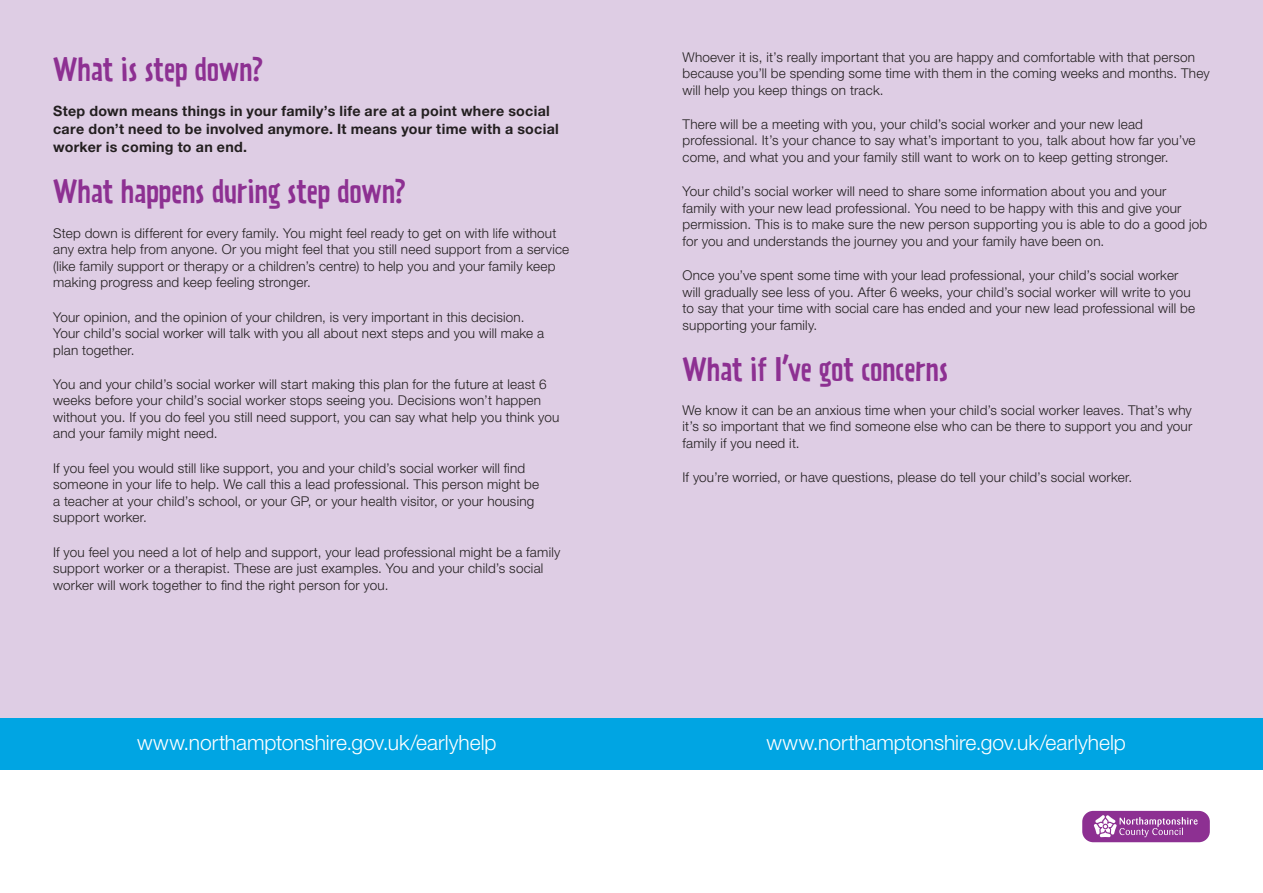
<style>
.page{position:relative;width:1263px;height:893px;background:#decde4}
.page>*{position:absolute;margin:0;border:0;box-sizing:border-box;transform-origin:0 0}
.t1{font:30px "Prater Sans One";letter-spacing:-.015em;color:#8d3092}
.t2{font:300 21px "Helvetica Neue LT";color:#fff}
.t3{font:700 14.25px/18px "Helvetica Neue LT";letter-spacing:.02em;color:#231f20}
.t4{font:300 13.5px/16.5px "Helvetica Neue LT";letter-spacing:.015em;color:#231f20}
</style>
<div class="page">
<div style="left:0;top:770px;width:1263px;height:123px;background:#fff"></div>
<div style="left:0;top:719px;width:1263px;height:51px;background:#00a5e3"></div>
<div style="left:1082px;top:811px;width:128px;height:31px;background:#8d3092;border-radius:11px"></div>
<svg style="left:1094px;top:815px;width:104px;height:22px"></svg>
<p class="t1" style="left:53px;top:51px;width:212px">What is step down?</p>
<p class="t3" style="left:53px;top:102px;width:507px">Step down means things in your family’s life are at a point where social care don’t need to be involved anymore. It means your time with a social worker is coming to an end.</p>
<p class="t1" style="left:53px;top:174px;width:354px">What happens during step down?</p>
<p class="t4" style="left:53px;top:224px;width:518px">Step down is different for every family. You might feel ready to get on with life without any extra help from anyone. Or you might feel that you still need support from a service (like family support or therapy or a children’s centre) to help you and your family keep making progress and keep feeling stronger.</p>
<p class="t4" style="left:53px;top:308px;width:492px">Your opinion, and the opinion of your children, is very important in this decision.<br>Your child’s social worker will talk with you all about next steps and you will make a plan together.</p>
<p class="t4" style="left:53px;top:376px;width:508px">You and your child’s social worker will start making this plan for the future at least 6 weeks before your child’s social worker stops seeing you. Decisions won’t happen without you. If you do feel you still need support, you can say what help you think you and your family might need.</p>
<p class="t4" style="left:53px;top:459px;width:488px">If you feel you would still like support, you and your child’s social worker will find someone in your life to help. We call this a lead professional. This person might be a teacher at your child’s school, or your GP, or your health visitor, or your housing support worker.</p>
<p class="t4" style="left:53px;top:543px;width:509px">If you feel you need a lot of help and support, your lead professional might be a family support worker or a therapist. These are just examples. You and your child’s social worker will work together to find the right person for you.</p>
<p class="t4" style="left:682px;top:48px;width:529px">Whoever it is, it’s really important that you are happy and comfortable with that person because you’ll be spending some time with them in the coming weeks and months. They will help you keep things on track.</p>
<p class="t4" style="left:682px;top:116px;width:515px">There will be a meeting with you, your child’s social worker and your new lead professional. It’s your chance to say what’s important to you, talk about how far you’ve come, and what you and your family still want to work on to keep getting stronger.</p>
<p class="t4" style="left:682px;top:183px;width:526px">Your child’s social worker will need to share some information about you and your<br>family with your new lead professional. You need to be happy with this and give your permission. This is to make sure the new person supporting you is able to do a good job for you and understands the journey you and your family have been on.</p>
<p class="t4" style="left:682px;top:267px;width:514px">Once you’ve spent some time with your lead professional, your child’s social worker will gradually see less of you. After 6 weeks, your child’s social worker will write to you to say that your time with social care has ended and your new lead professional will be supporting your family.</p>
<p class="t1" style="left:682px;top:351px;width:267px">What if I’ve got concerns</p>
<p class="t4" style="left:682px;top:402px;width:511px;text-align:justify">We know it can be an anxious time when your child’s social worker leaves. That’s why it’s so important that we find someone else who can be there to support you and your family if you need it.</p>
<p class="t4" style="left:682px;top:469px;width:451px">If you’re worried, or have questions, please do tell your child’s social worker.</p>
<p class="t2" style="left:137px;top:729px;width:361px">www.northamptonshire.gov.uk/earlyhelp</p>
<p class="t2" style="left:766px;top:729px;width:361px">www.northamptonshire.gov.uk/earlyhelp</p>
</div>
